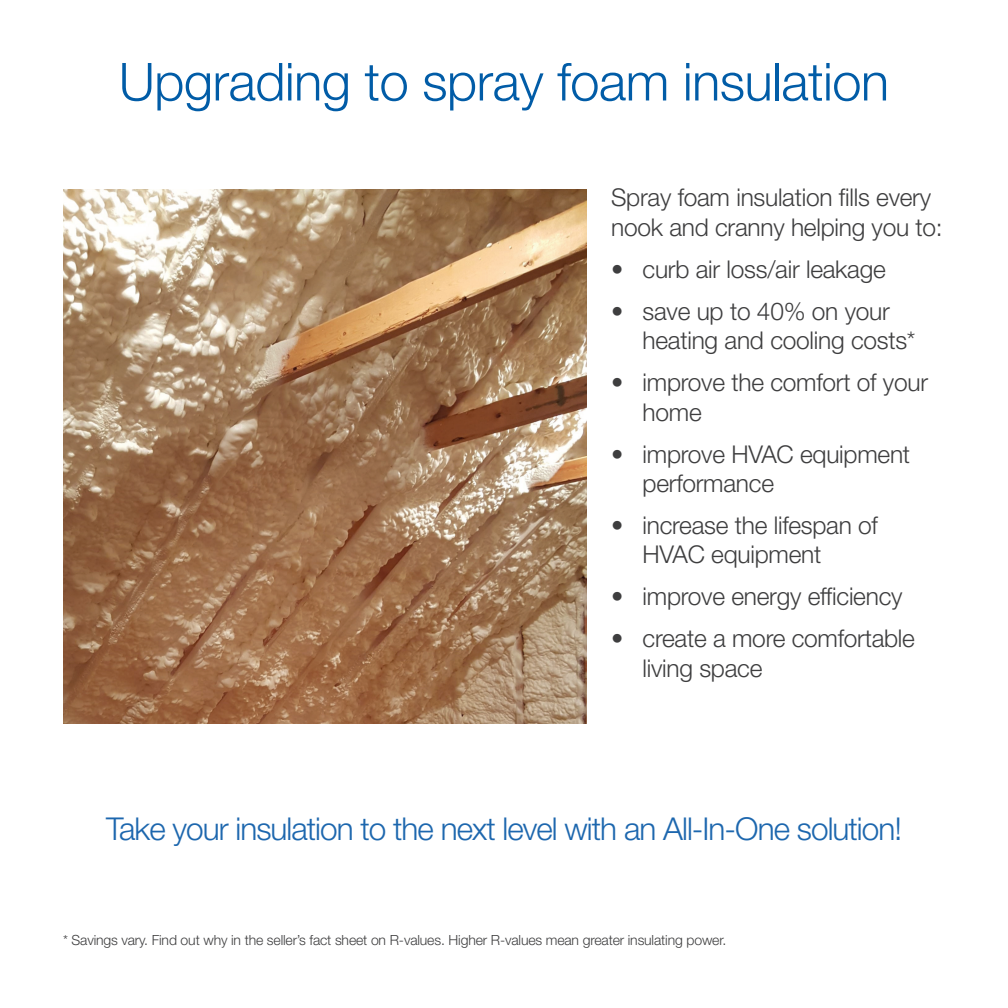
<style>
.page{position:relative;width:1008px;height:1008px;background:#fff}
.page>*{position:absolute;margin:0;border:0;box-sizing:border-box;transform-origin:0 0}
.t1{font:300 52.5px "Helvetica Neue LT Std";letter-spacing:-.01em;color:#015ca7}
.t2{font:300 31.5px "Helvetica Neue LT Std";letter-spacing:-.03em;color:#1d67ae}
.t3{font:300 24.5px/29.4px "Helvetica Neue LT Std";letter-spacing:-.01em;color:#3e3e3f}
.t4{font:300 14px "Helvetica Neue LT Std";letter-spacing:-.01em;color:#3e3e3f}
.s1{font-size:21px;color:#fff}
</style>
<div class="page">
<img style="left:63px;top:189px;width:524px;height:534px">
<h1 class="t1" style="left:119px;top:50px;width:772px">Upgrading to spray foam insulation</h1>
<p class="t3" style="left:611px;top:183px;width:333px">Spray foam insulation fills every nook and cranny helping you to:</p>
<p class="t3" style="left:611px;top:254px;width:276px">• curb air loss/air leakage</p>
<p class="t3" style="left:643px;top:296px;width:274px;text-indent:-32px">• save up to 40% on your heating and cooling costs*</p>
<p class="t3" style="left:643px;top:367px;width:287px;text-indent:-32px">• improve the comfort of your home</p>
<p class="t3" style="left:643px;top:439px;width:269px;text-indent:-32px">• improve HVAC equipment performance</p>
<p class="t3" style="left:643px;top:510px;width:237px;text-indent:-32px">• increase the lifespan of<br>HVAC equipment</p>
<p class="t3" style="left:611px;top:582px;width:293px">• improve energy efficiency</p>
<p class="t3" style="left:643px;top:624px;width:274px;text-indent:-32px">• create a more comfortable living space <span class="s1">below</span></p>
<p class="t2" style="left:106px;top:810px;width:797px">Take your insulation to the next level with an All-In-One solution!</p>
<p class="t4" style="left:63px;top:931px;width:665px">* Savings vary. Find out why in the seller’s fact sheet on R-values. Higher R-values mean greater insulating power.</p>
</div>
